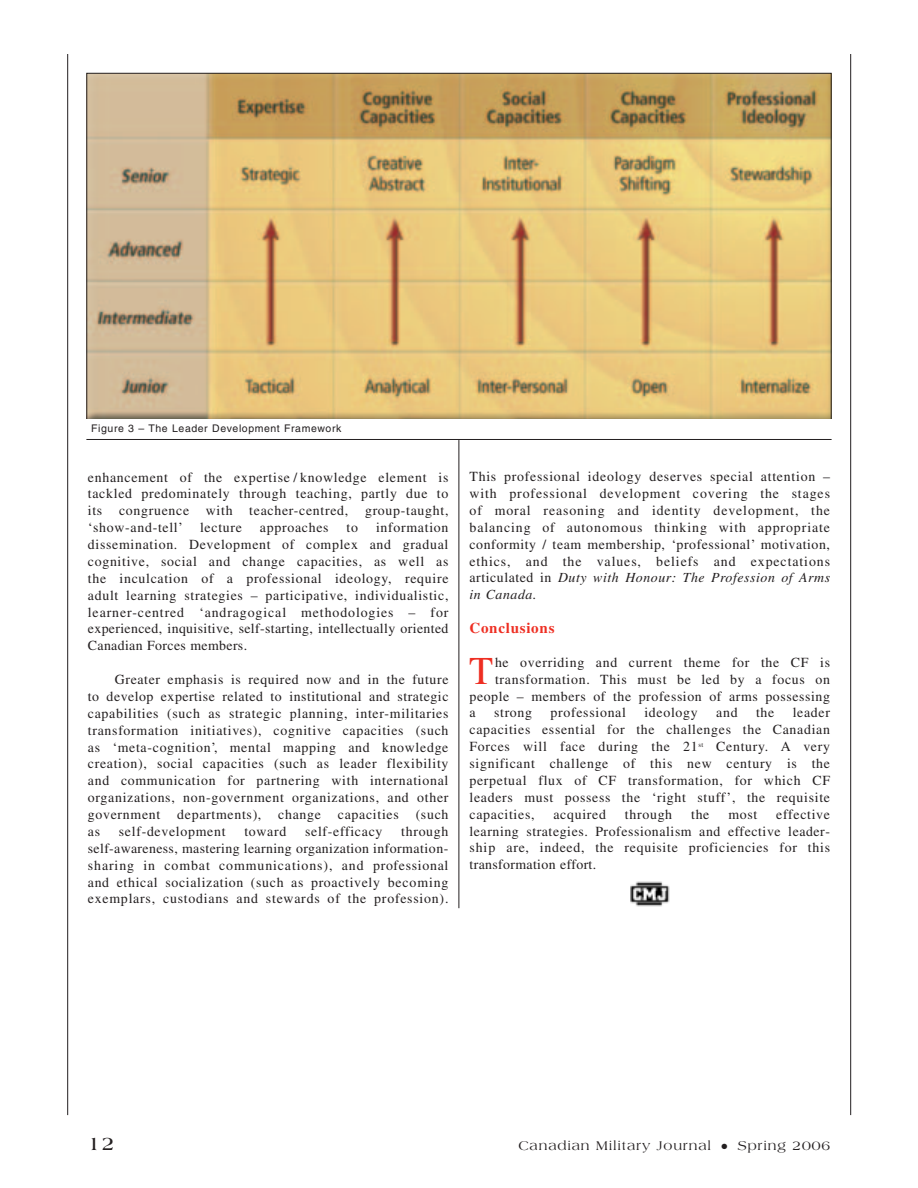
<style>
.page{position:relative;width:918px;height:1188px;background:#fff}
.page>*{position:absolute;margin:0;border:0;box-sizing:border-box;transform-origin:0 0}
.t1{font:39.3px "Times";color:#ee2e22}
.t2{font:700 19.5px "Americana";color:#231f20}
.t3{font:700 15px "Times";letter-spacing:.05em;color:#ee2e22}
.t4{font:13.8px/16.8px "Times";letter-spacing:.05em;color:#231f20;text-align:justify}
.t5{font:13.5px "Americana";letter-spacing:.065em;color:#231f20}
.t6{font:10.5px "Helvetica";letter-spacing:.055em;color:#231f20}
.s1{font-style:italic}
</style>
<div class="page">
<hr style="left:850px;top:54px;width:1px;height:1061px;background:#231f20">
<hr style="left:67px;top:54px;width:1px;height:1061px;background:#231f20">
<hr style="left:459px;top:440px;width:1px;height:468px;background:#231f20">
<img style="left:630px;top:881px;width:40px;height:26px">
<img style="left:88px;top:75px;width:742px;height:343px">
<hr style="left:86px;top:439px;width:746px;height:1px;background:#231f20">
<p class="t6" style="left:91px;top:425px;width:252px">Figure 3 – The Leader Development Framework</p>
<p class="t4" style="left:88px;top:470px;width:362px">enhancement of the expertise / knowledge element is tackled predominately through teaching, partly due to its congruence with teacher-centred, group-taught, ‘show-and-tell’ lecture</p>
<p class="t4" style="left:88px;top:520px;width:362px;text-indent:288px">information dissemination. Development of complex and gradual cognitive, social and change capacities, as well as the inculcation of a professional ideology, require adult learning strategies – participative, individualistic, learner-centred ‘andragogical methodologies – for experienced, inquisitive, self-starting, intellectually oriented Canadian Forces members.</p>
<p class="t4" style="left:88px;top:672px;width:362px;text-indent:27px">Greater emphasis is required now and in the future to develop expertise related to institutional and strategic capabilities (such as strategic planning, inter-militaries transformation initiatives), cognitive capacities (such as ‘meta-cognition’, mental mapping and knowledge creation), social capacities (such as leader flexibility and communication for partnering with international organizations, non-government organizations, and other government departments), change capacities (such as</p>
<p class="t4" style="left:260px;top:520px;width:70px">approaches</p>
<p class="t4" style="left:347px;top:520px;width:13px">to</p>
<p class="t4" style="left:88px;top:824px;width:362px;text-indent:313px">through self-awareness, mastering learning organization information&shy;sharing in combat communications), and professional and ethical socialization (such as proactively becoming exemplars, custodians and stewards of the profession).</p>
<p class="t4" style="left:119px;top:824px;width:108px">self-development</p>
<p class="t4" style="left:244px;top:824px;width:43px">toward</p>
<p class="t4" style="left:305px;top:824px;width:79px">self-efficacy</p>
<p class="t4" style="left:469px;top:469px;width:362px">This professional ideology deserves special attention – with professional development covering the stages of moral reasoning and identity development, the balancing of autonomous thinking with appropriate conformity / team membership, ‘professional’ motivation, ethics, and the values, beliefs and expectations articulated in <span class="s1">Duty with Honour: The Profession of Arms in Canada.</span></p>
<p class="t3" style="left:470px;top:623px;width:87px">Conclusions</p>
<h1 class="t1" style="left:469px;top:656px;width:26px">T</h1>
<p class="t4" style="left:495px;top:655px;width:337px">he overriding and current theme for the CF is</p>
<p class="t4" style="left:495px;top:672px;width:337px">transformation. This must be led by a focus on</p>
<p class="t4" style="left:470px;top:689px;width:362px">people – members of the profession of arms possessing</p>
<p class="t4" style="left:470px;top:706px;width:8px">a</p>
<p class="t4" style="left:494px;top:706px;width:40px">strong</p>
<p class="t4" style="left:551px;top:706px;width:77px">professional</p>
<p class="t4" style="left:644px;top:706px;width:55px">ideology</p>
<p class="t4" style="left:716px;top:706px;width:23px">and</p>
<p class="t4" style="left:756px;top:706px;width:20px">the</p>
<p class="t4" style="left:469px;top:706px;width:362px;text-indent:323px">leader capacities essential for the challenges the Canadian Forces will face during the 21<sup>st</sup> Century. A very significant challenge of this new century is the perpetual flux of CF transformation, for which CF leaders must possess the ‘right stuff’, the requisite capacities,</p>
<p class="t4" style="left:469px;top:807px;width:362px;text-indent:307px">effective learning strategies. Professionalism and effective leader&shy;ship are, indeed, the requisite proficiencies for this transformation effort.</p>
<p class="t4" style="left:553px;top:807px;width:54px">acquired</p>
<p class="t4" style="left:625px;top:807px;width:49px">through</p>
<p class="t4" style="left:691px;top:807px;width:20px">the</p>
<p class="t4" style="left:728px;top:807px;width:31px">most</p>
<h2 class="t2" style="left:88px;top:1135px;width:28px">12</h2>
<p class="t5" style="left:519px;top:1140px;width:313px">Canadian Military Journal ● Spring 2006</p>
</div>
